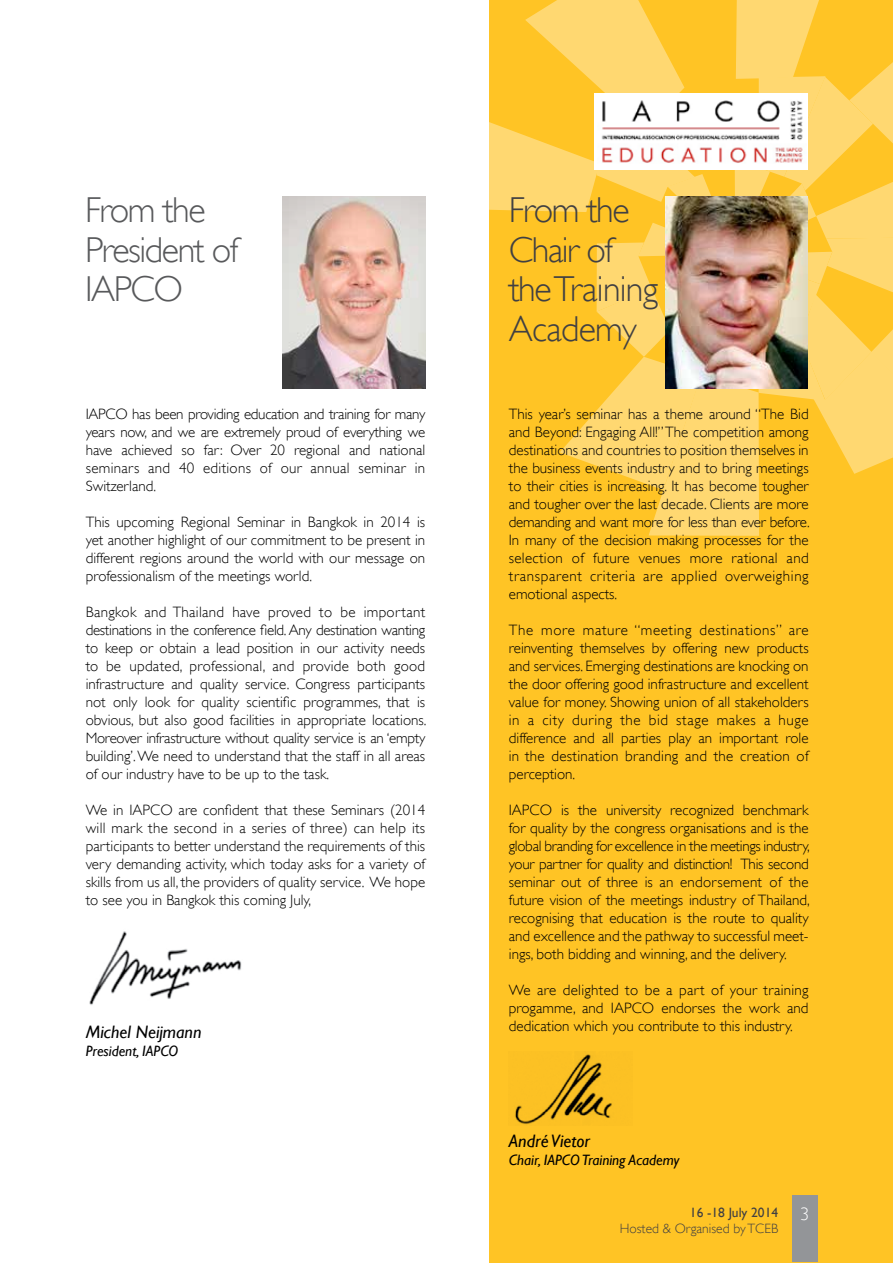
<style>
.page{position:relative;width:893px;height:1263px;background:#fff}
.page>*{position:absolute;margin:0;border:0;box-sizing:border-box;transform-origin:0 0}
.t1{font:300 36px/39.6px "Gill Sans";letter-spacing:-.04em;color:#414042}
.t2{font:300 36px/39.6px "Gill Sans";letter-spacing:-.04em;color:#58595b}
.t3{font:italic 18px "Gill Sans";color:#000}
.t4{font:300 15px/18px "Gill Sans";color:#000;text-align:justify}
.t5{font:italic 15px "Gill Sans";color:#000}
.t6{font:300 13.5px/16.2px "Gill Sans";color:#414042}
.s1{font-weight:400}
.s2{font-size:18px;color:#fff}
</style>
<div class="page">
<div style="left:489px;top:0;width:404px;height:1263px;background:#ffc425"></div>
<svg style="left:648px;top:523px;width:111px;height:13px"></svg>
<svg style="left:489px;top:0;width:404px;height:523px"></svg>
<img style="left:89px;top:931px;width:153px;height:74px">
<img style="left:515px;top:1054px;width:97px;height:71px">
<img style="left:282px;top:196px;width:143px;height:192px">
<img style="left:665px;top:196px;width:143px;height:192px">
<div style="left:792px;top:1195px;width:26px;height:67px;background:#939598"></div>
<div style="left:595px;top:94px;width:213px;height:76px;background:#fff"></div>
<img style="left:601px;top:100px;width:202px;height:63px">
<h1 class="t2" style="left:85px;top:189px;width:155px">From the<br>President of<br>IAPCO</h1>
<p class="t4" style="left:86px;top:404px;width:341px">IAPCO has been providing education and training for many years now, and we are extremely proud of everything we have achieved so far: Over 20 regional and national seminars and 40 editions of our annual seminar in Switzerland.</p>
<p class="t4" style="left:86px;top:512px;width:341px">This upcoming Regional Seminar in Bangkok in 2014 is yet another highlight of our commitment to be present in different regions around the world with our message on professionalism of the meetings world.</p>
<p class="t4" style="left:86px;top:602px;width:342px">Bangkok and Thailand have proved to be important destinations in the conference field. Any destination wanting to keep or obtain a lead position in our activity needs to be updated, professional, and provide both good infrastructure and quality service. Congress participants not only look for quality scientific programmes, that is obvious, but also good facilities in appropriate locations.<br>Moreover infrastructure without quality service is an ‘empty building’. We need to understand that the staff in all areas of our industry have to be up to the task.</p>
<p class="t4" style="left:86px;top:800px;width:341px">We in IAPCO are confident that these Seminars (2014 will mark the second in a series of three) can help its participants to better understand the requirements of this very demanding activity, which today asks for a variety of skills from us all, the providers of quality service. We hope to see you in Bangkok this coming July,</p>
<p class="t3" style="left:86px;top:1022px;width:117px">Michel Neijmann</p>
<p class="t5" style="left:86px;top:1043px;width:94px">President, IAPCO</p>
<h1 class="t1" style="left:509px;top:189px;width:151px">From the<br>Chair of the Training<br>Academy</h1>
<p class="t4" style="left:509px;top:404px;width:302px">This year’s seminar has a theme around “The Bid and Beyond: Engaging All!” The competition among destinations and countries to position themselves in the business events industry and to bring meetings to their cities is increasing. It has become tougher and tougher over the last decade. Clients are more demanding and want more for less than ever before.<br>In many of the decision making processes for the selection of future venues more rational and transparent criteria are applied overweighing emotional aspects.</p>
<p class="t4" style="left:509px;top:620px;width:301px">The more mature “meeting destinations” are reinventing themselves by offering new products and services. Emerging destinations are knocking on the door offering good infrastructure and excellent value for money. Showing union of all stakeholders in a city during the bid stage makes a huge difference and all parties play an important role in the destination branding and the creation of perception.</p>
<p class="t4" style="left:509px;top:800px;width:302px">IAPCO is the university recognized benchmark for quality by the congress organisations and is the global branding for excellence in the meetings industry, your partner for quality and distinction! This second seminar out of three is an endorsement of the future vision of the meetings industry of Thailand, recognising that education is the route to quality and excellence and the pathway to successful meet&shy;ings, both bidding and winning, and the delivery.</p>
<p class="t4" style="left:509px;top:980px;width:301px">We are delighted to be a part of your training progamme, and IAPCO endorses the work and dedication which you contribute to this industry.</p>
<p class="t3" style="left:509px;top:1130px;width:83px">André Vietor</p>
<p class="t5" style="left:509px;top:1151px;width:172px">Chair, IAPCO Training Academy</p>
<p class="t6" style="left:620px;top:1204px;width:191px;text-indent:70px"><span class="s1">16 -18 July 2014</span> <span class="s2">3<br></span>Hosted &amp; Organised by TCEB</p>
</div>
